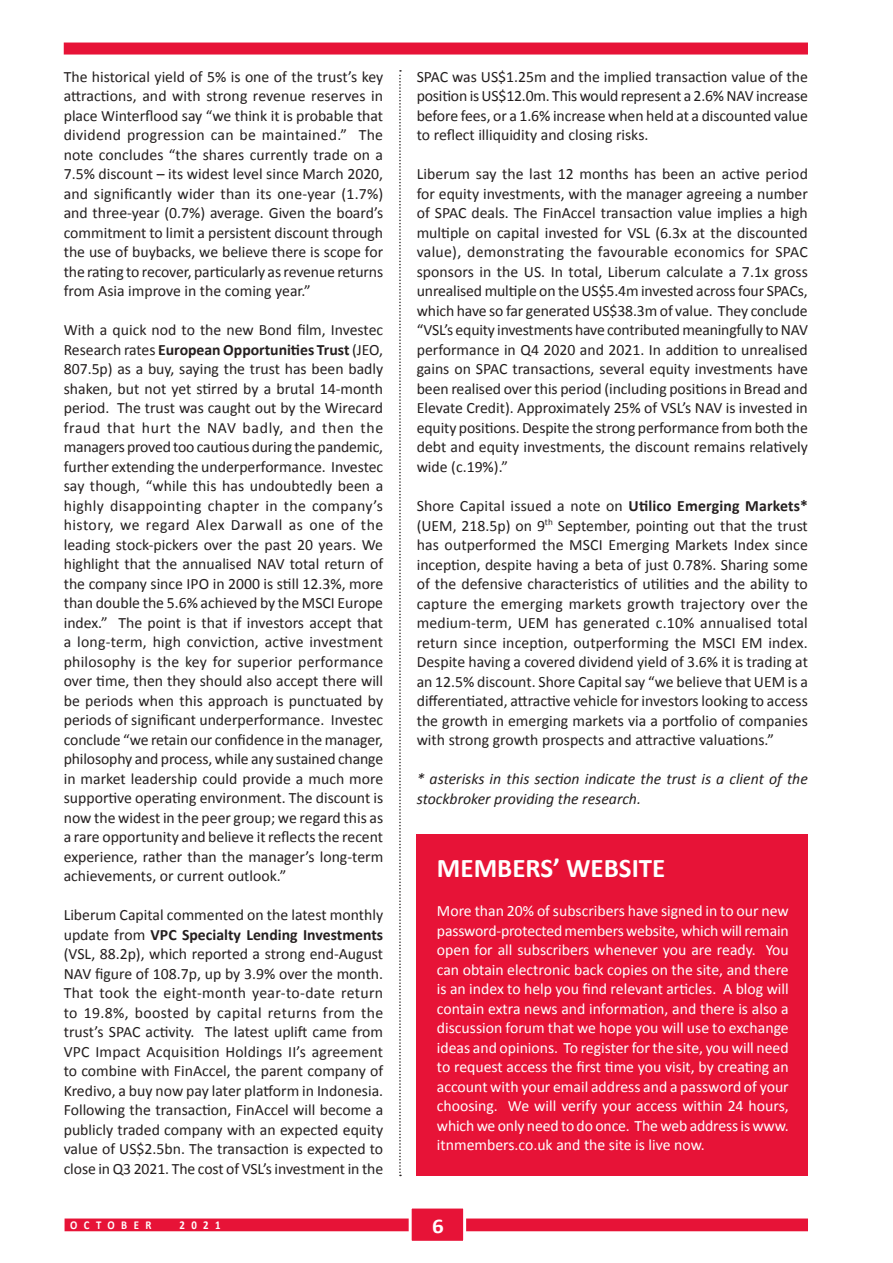
<style>
.page{position:relative;width:893px;height:1263px;background:#fff}
.page>*{position:absolute;margin:0;border:0;box-sizing:border-box;transform-origin:0 0}
.t1{font:700 27px "Calibri";color:#fff}
.t2{font:700 21px "Calibri";color:#fff;scale:1.1 1}
.t3{font:15.75px/19.5px "Calibri";color:#241f1f;text-align:justify}
.t4{font:15.75px/19.5px "Calibri";letter-spacing:-.005em;color:#fff;text-align:justify}
.t5{font:italic 15.75px/19.5px "Calibri";color:#241f1f}
.t6{font:700 12px "Calibri";letter-spacing:.595em;color:#fff;scale:.9 1}
.s1{font-weight:700}
</style>
<div class="page">
<div style="left:64px;top:43px;width:744px;height:12px;background:#e71337"></div>
<svg style="left:399px;top:70px;width:2px;height:1106px"></svg>
<div style="left:65px;top:1218px;width:743px;height:13px;background:#e71337;border:3px solid #e71337"></div>
<div style="left:409px;top:1205px;width:57px;height:39px;background:#e71337;border:3px solid #fff"></div>
<div style="left:417px;top:834px;width:391px;height:341px;background:#e71337"></div>
<p class="t3" style="left:64px;top:67px;width:321px">The historical yield of 5% is one of the trust’s key attractions, and with strong revenue reserves in place Winterflood say “we think it is probable that dividend progression can be maintained.” The note concludes “the shares currently trade on a 7.5% discount – its widest level since March 2020, and significantly wider than its one-year (1.7%) and three-year (0.7%) average. Given the board’s commitment to limit a persistent discount through the use of buybacks, we believe there is scope for the rating to recover, particularly as revenue returns from Asia improve in the coming year.”</p>
<p class="t3" style="left:64px;top:320px;width:321px">With a quick nod to the new Bond film, Investec Research rates <span class="s1">European Opportunities Trust</span> (JEO, 807.5p) as a buy, saying the trust has been badly shaken, but not yet stirred by a brutal 14-month period. The trust was caught out by the Wirecard fraud that hurt the NAV badly, and then the managers proved too cautious during the pandemic, further extending the underperformance. Investec say though, “while this has undoubtedly been a highly disappointing chapter in the company’s history, we regard Alex Darwall as one of the leading stock-pickers over the past 20 years. We highlight that the annualised NAV total return of the company since IPO in 2000 is still 12.3%, more than double the 5.6% achieved by the MSCI Europe index.” The point is that if investors accept that a long-term, high conviction, active investment philosophy is the key for superior performance over time, then they should also accept there will be periods when this approach is punctuated by periods of significant underperformance. Investec conclude “we retain our confidence in the manager, philosophy and process, while any sustained change in market leadership could provide a much more supportive operating environment. The discount is now the widest in the peer group; we regard this as a rare opportunity and believe it reflects the recent experience, rather than the manager’s long-term achievements, or current outlook.”</p>
<p class="t3" style="left:64px;top:905px;width:321px">Liberum Capital commented on the latest monthly update from <span class="s1">VPC Specialty Lending Investments </span>(VSL, 88.2p), which reported a strong end-August NAV figure of 108.7p, up by 3.9% over the month.<br>That took the eight-month year-to-date return to 19.8%, boosted by capital returns from the trust’s SPAC activity. The latest uplift came from VPC Impact Acquisition Holdings II’s agreement to combine with FinAccel, the parent company of Kredivo, a buy now pay later platform in Indonesia.<br>Following the transaction, FinAccel will become a publicly traded company with an expected equity value of US$2.5bn. The transaction is expected to close in Q3 2021. The cost of VSL’s investment in the</p>
<p class="t3" style="left:417px;top:67px;width:393px">SPAC was US$1.25m and the implied transaction value of the position is US$12.0m. This would represent a 2.6% NAV increase before fees, or a 1.6% increase when held at a discounted value to reflect illiquidity and closing risks.</p>
<p class="t3" style="left:417px;top:165px;width:393px">Liberum say the last 12 months has been an active period for equity investments, with the manager agreeing a number of SPAC deals. The FinAccel transaction value implies a high multiple on capital invested for VSL (6.3x at the discounted value), demonstrating the favourable economics for SPAC sponsors in the US. In total, Liberum calculate a 7.1x gross unrealised multiple on the US$5.4m invested across four SPACs, which have so far generated US$38.3m of value. They conclude “VSL’s equity investments have contributed meaningfully to NAV performance in Q4 2020 and 2021. In addition to unrealised gains on SPAC transactions, several equity investments have been realised over this period (including positions in Bread and Elevate Credit). Approximately 25% of VSL’s NAV is invested in equity positions. Despite the strong performance from both the debt and equity investments, the discount remains relatively wide (c.19%).”</p>
<p class="t3" style="left:417px;top:496px;width:393px">Shore Capital issued a note on <span class="s1">Utilico Emerging Markets* </span>(UEM, 218.5p) on 9<sup>th</sup> September, pointing out that the trust has outperformed the MSCI Emerging Markets Index since inception, despite having a beta of just 0.78%. Sharing some of the defensive characteristics of utilities and the ability to capture the emerging markets growth trajectory over the medium-term, UEM has generated c.10% annualised total return since inception, outperforming the MSCI EM index.<br>Despite having a covered dividend yield of 3.6% it is trading at an 12.5% discount. Shore Capital say “we believe that UEM is a differentiated, attractive vehicle for investors looking to access the growth in emerging markets via a portfolio of companies with strong growth prospects and attractive valuations.”</p>
<p class="t5" style="left:417px;top:768px;width:393px">* asterisks in this section indicate the trust is a client of the stockbroker providing the research.</p>
<p class="t1" style="left:437px;top:851px;width:230px">MEMBERS’ WEBSITE</p>
<p class="t4" style="left:437px;top:901px;width:353px">More than 20% of subscribers have signed in to our new password-protected members website, which will remain open for all subscribers whenever you are ready. You can obtain electronic back copies on the site, and there is an index to help you find relevant articles. A blog will contain extra news and information, and there is also a discussion forum that we hope you will use to exchange ideas and opinions. To register for the site, you will need to request access the first time you visit, by creating an account with your email address and a password of your choosing. We will verify your access within 24 hours, which we only need to do once. The web address is www. itnmembers.co.uk and the site is live now.</p>
<p class="t6" style="left:70px;top:1217px;width:92px">OCTOBER</p>
<p class="t6" style="left:180px;top:1217px;width:47px">2021</p>
<p class="t2" style="left:432px;top:1212px;width:12px">6</p>
</div>
